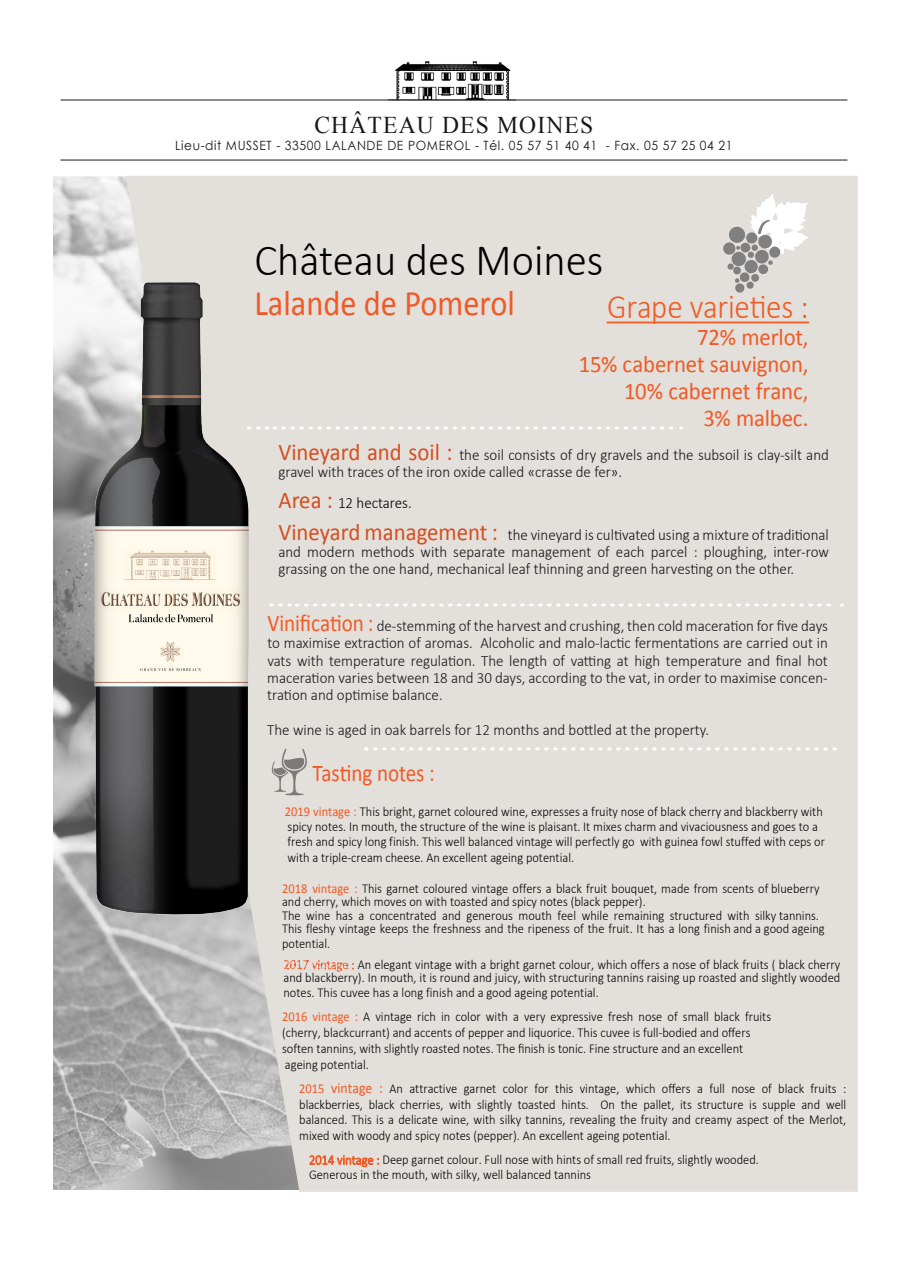
<style>
.page{position:relative;width:902px;height:1272px;background:#fff}
.page>*{position:absolute;margin:0;border:0;box-sizing:border-box;transform-origin:0 0}
.t1{font:300 45px "Calibri";color:#000;scale:.95 1}
.t2{font:36px "Calibri";color:#f15a24;scale:.9 1}
.t3{font:300 34.5px "Calibri";letter-spacing:-.01em;color:#f15a24;scale:.9 1}
.t4{font:24px/27px "Calibri";letter-spacing:-.005em;color:#f15a24;text-align:right;scale:.95 1}
.t5{font:24px "Times New Roman";letter-spacing:.05em;color:#1a171b}
.t6{font:24px "Calibri";letter-spacing:-.005em;color:#f15a24;scale:.88 1}
.t7{font:300 15.75px/17.2px "Calibri";color:#1a171b;scale:.95 1}
.t8{font:300 13.5px/13.6px "Calibri";color:#000;scale:.92 1}
.t9{font:12.75px "Century Gothic";letter-spacing:.05em;color:#1a171b;scale:.95 1}
.s1{font-weight:400;font-size:24px;color:#f15a24}
.s2{color:#000}
.s3{font-weight:400;color:#f15a24}
.s4{color:#f15a24}
.s5{font-weight:400;font-size:15px;color:#f15a24}
</style>
<div class="page">
<img style="left:53px;top:176px;width:73px;height:1013px">
<div style="left:126px;top:176px;width:731px;height:1015px;background:#e3dfdb"></div>
<svg style="left:271px;top:426px;width:410px;height:3px"></svg>
<svg style="left:280px;top:603px;width:562px;height:3px"></svg>
<svg style="left:365px;top:747px;width:471px;height:3px"></svg>
<svg style="left:272px;top:748px;width:35px;height:47px"></svg>
<svg style="left:722px;top:194px;width:86px;height:99px"></svg>
<hr style="left:607px;top:321px;width:201px;height:2px;background:#f15a24">
<img style="left:383px;top:61px;width:135px;height:39px">
<hr style="left:60px;top:100px;width:787px;height:1px;background:#1a171b">
<hr style="left:60px;top:160px;width:787px;height:1px;background:#1a171b">
<img style="left:68px;top:267px;width:203px;height:656px">
<h3 class="t5" style="left:314px;top:109px;width:280px">CHÂTEAU DES MOINES</h3>
<p class="t9" style="left:175px;top:136px;width:588px">Lieu-dit MUSSET - 33500 LALANDE DE POMEROL - Tél. 05 57 51 40 41 - Fax. 05 57 25 04 21</p>
<h1 class="t1" style="left:254px;top:232px;width:369px">Château des Moines</h1>
<h2 class="t2" style="left:254px;top:280px;width:291px">Lalande de Pomerol</h2>
<h3 class="t3" style="left:607px;top:285px;width:225px">Grape varieties :</h3>
<h3 class="t4" style="left:578px;top:324px;width:243px">72% merlot,<br>15% cabernet sauvignon,<br>10% cabernet franc,<br>3% malbec.</h3>
<p class="t7" style="left:278px;top:445px;width:581px"><span class="s1">Vineyard and soil :</span> the soil consists of dry gravels and the subsoil is clay-silt and gravel with traces of the iron oxide called «crasse de fer».</p>
<p class="t7" style="left:278px;top:487px;width:581px;line-height:31.5px"><span class="s1">Area :</span> <span class="s2">12 hectares.<br></span><span class="s1">Vineyard management :</span> the vineyard is cultivated using a mixture of traditional</p>
<p class="t7" style="left:278px;top:543px;width:581px">and modern methods with separate management of each parcel : ploughing, inter-row grassing on the one hand, mechanical leaf thinning and green harvesting on the other.</p>
<p class="t7" style="left:267px;top:617px;width:591px;text-align:justify"><span class="s1">Vinification :</span> de-stemming of the harvest and crushing, then cold maceration for five days to maximise extraction of aromas. Alcoholic and malo-lactic fermentations are carried out in vats with temperature regulation. The length of vatting at high temperature and final hot maceration varies between 18 and 30 days, according to the vat, in order to maximise concen&shy;tration and optimise balance.</p>
<p class="t7" style="left:267px;top:720px;width:466px">The wine is aged in oak barrels for 12 months and bottled at the property.</p>
<h3 class="t6" style="left:312px;top:757px;width:140px">Tasting notes :</h3>
<p class="t8" style="left:285px;top:803px;width:588px;line-height:15.5px"><span class="s3">2019 vintage :</span> This bright, garnet coloured wine, expresses a fruity nose of black cherry and blackberry with spicy notes. In mouth, the structure of the wine is plaisant. It mixes charm and vivaciousness and goes to a fresh and spicy long finish. This well balanced vintage will perfectly go with guinea fowl stuffed with ceps or with a triple-cream cheese. An excellent ageing potential.</p>
<p class="t8" style="left:282px;top:881px;width:591px"><span class="s3">2018 vintage :</span> This garnet coloured vintage offers a black fruit bouquet, made from scents of blueberry and cherry, which moves on with toasted and spicy notes (black pepper).<br>The wine has a concentrated and generous mouth feel while remaining structured with silky tannins.<br>This fleshy vintage keeps the freshness and the ripeness of the fruit. It has a long finish and a good ageing potential.</p>
<p class="t8" style="left:283px;top:957px;width:606px;text-align:justify"><span class="s4">2017 vintage :</span> An elegant vintage with a bright garnet colour, which offers a nose of black fruits ( black cherry and blackberry). In mouth, it is round and juicy, with structuring tannins raising up roasted and slightly wooded notes. This cuvee has a long finish and a good ageing potential.</p>
<p class="t8" style="left:282px;top:1008px;width:533px;line-height:16px"><span class="s3">2016 vintage :</span> A vintage rich in color with a very expressive fresh nose of small black fruits (cherry, blackcurrant) and accents of pepper and liquorice. This cuvee is full-bodied and offers soften tannins, with slightly roasted notes. The finish is tonic. Fine structure and an excellent ageing potential.</p>
<p class="t8" style="left:299px;top:1080px;width:596px;line-height:15.8px;text-align:justify"><span class="s3">2015</span> <span class="s5">vintage :</span> An attractive garnet color for this vintage, which offers a full nose of black fruits : blackberries, black cherries, with slightly toasted hints. On the pallet, its structure is supple and well balanced. This is a delicate wine, with silky tannins, revealing the fruity and creamy aspect of the Merlot, mixed with woody and spicy notes (pepper). An excellent ageing potential.</p>
<p class="t8" style="left:309px;top:1152px;width:490px;line-height:14.9px"><span class="s4">2014 vintage :</span> Deep garnet colour. Full nose with hints of small red fruits, slightly wooded.<br>Generous in the mouth, with silky, well balanced tannins</p>
</div>
